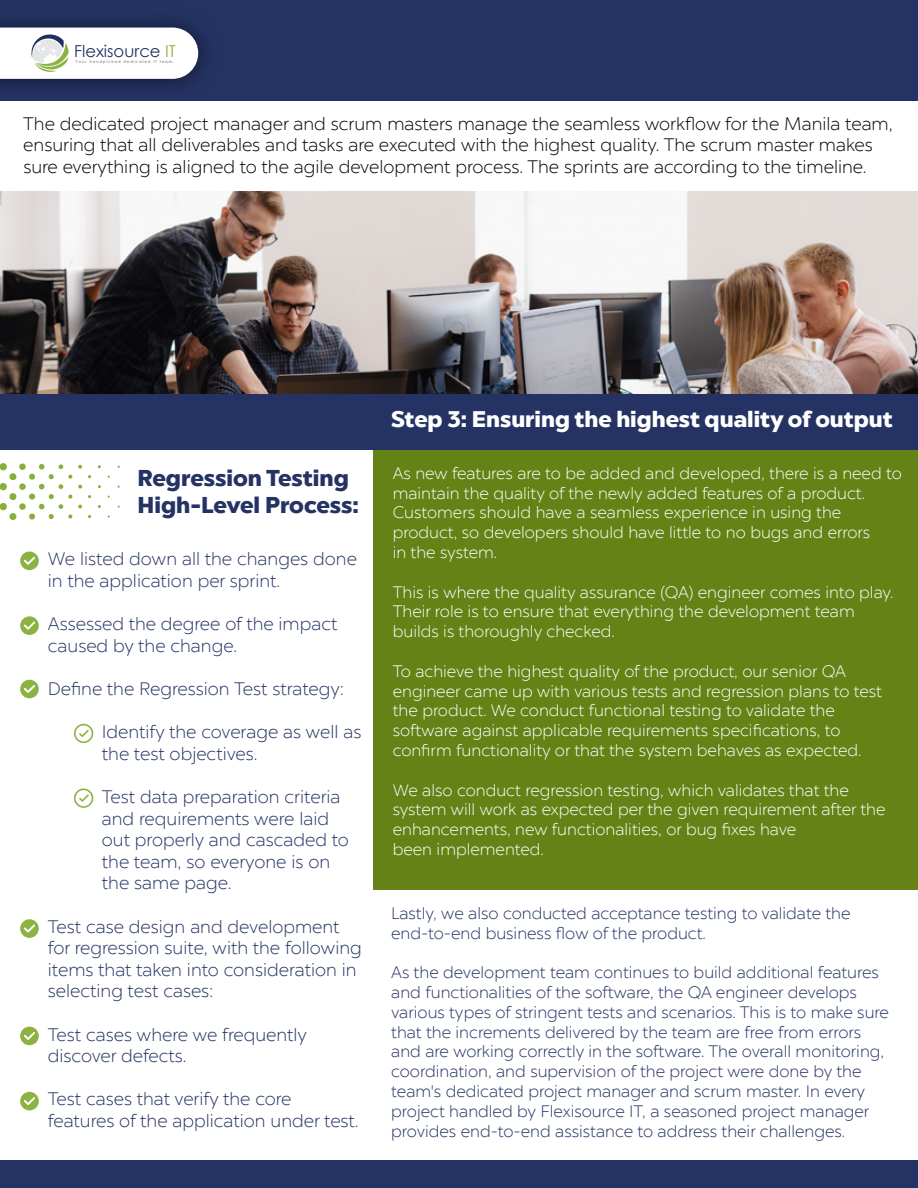
<style>
.page{position:relative;width:918px;height:1188px;background:#fff}
.page>*{position:absolute;margin:0;border:0;box-sizing:border-box;transform-origin:0 0}
.t1{font:900 22.8px/27.5px "Chronica Pro";color:#253364}
.t2{font:900 22.5px "Chronica Pro";color:#fff}
.t3{font:300 18px/21.6px "Chronica Pro";color:#253364}
.t4{font:300 18px/21.6px "Chronica Pro";color:#000}
.t5{font:300 16.5px/19.8px "Chronica Pro";color:#fff}
.t6{font:300 16.5px/19.8px "Chronica Pro";color:#253364}
.t7{font:16.5px "Century Gothic";color:#223360}
.t8{font:700 4.05px "Century Gothic";letter-spacing:.2em;color:#a0a09f}
.s1{color:#8cb341}
</style>
<div class="page">
<div style="left:373px;top:111px;width:545px;height:778px;background:#658216"></div>
<img style="left:0;top:191px;width:918px;height:203px">
<div style="left:0;top:394px;width:918px;height:55px;background:#253364"></div>
<div style="left:0;top:0;width:918px;height:104px;background:#253364"></div>
<img style="left:0;top:19px;width:206px;height:69px">
<svg style="left:0;top:28px;width:198px;height:51px;background:#f1f3f2"></svg>
<div style="left:0;top:463px;width:7px;height:7px;background:#88b037;border-radius:50%"></div>
<div style="left:0;top:503px;width:7px;height:7px;background:#88b037;border-radius:50%"></div>
<div style="left:0;top:483px;width:7px;height:7px;background:#88b037;border-radius:50%"></div>
<div style="left:9px;top:493px;width:7px;height:7px;background:#88b037;border-radius:50%"></div>
<div style="left:9px;top:513px;width:7px;height:7px;background:#88b037;border-radius:50%"></div>
<div style="left:9px;top:473px;width:7px;height:7px;background:#88b037;border-radius:50%"></div>
<div style="left:19px;top:463px;width:7px;height:7px;background:#88b037;border-radius:50%"></div>
<div style="left:19px;top:503px;width:7px;height:7px;background:#88b037;border-radius:50%"></div>
<div style="left:19px;top:483px;width:7px;height:7px;background:#88b037;border-radius:50%"></div>
<svg style="left:29px;top:464px;width:43px;height:56px"></svg>
<svg style="left:78px;top:485px;width:4px;height:4px"></svg>
<svg style="left:78px;top:465px;width:4px;height:4px"></svg>
<svg style="left:78px;top:505px;width:4px;height:3px"></svg>
<svg style="left:20px;top:552px;width:19px;height:18px"></svg>
<svg style="left:20px;top:616px;width:19px;height:19px"></svg>
<svg style="left:20px;top:680px;width:19px;height:18px"></svg>
<svg style="left:20px;top:919px;width:19px;height:19px"></svg>
<svg style="left:20px;top:1027px;width:19px;height:18px"></svg>
<svg style="left:20px;top:1092px;width:19px;height:18px"></svg>
<svg style="left:74px;top:724px;width:19px;height:19px"></svg>
<svg style="left:74px;top:788px;width:19px;height:20px"></svg>
<div style="left:0;top:1160px;width:918px;height:28px;background:#253364"></div>
<div style="left:0;top:101px;width:918px;height:90px;background:#fff"></div>
<p class="t7" style="left:74px;top:41px;width:103px">Flexisource <span class="s1">IT</span></p>
<p class="t8" style="left:76px;top:59px;width:100px">Your handpicked dedicated IT team.</p>
<p class="t4" style="left:23px;top:113px;width:871px">The dedicated project manager and scrum masters manage the seamless workflow for the Manila team, ensuring that all deliverables and tasks are executed with the highest quality. The scrum master makes sure everything is aligned to the agile development process. The sprints are according to the timeline.</p>
<h1 class="t1" style="left:138px;top:464px;width:223px">Regression Testing<br>High-Level Process:</h1>
<p class="t3" style="left:48px;top:548px;width:311px">We listed down all the changes done in the application per sprint.</p>
<p class="t3" style="left:48px;top:613px;width:291px">Assessed the degree of the impact caused by the change.</p>
<p class="t3" style="left:48px;top:678px;width:297px">Define the Regression Test strategy:</p>
<p class="t3" style="left:102px;top:721px;width:261px">Identify the coverage as well as the test objectives.</p>
<p class="t3" style="left:102px;top:786px;width:249px">Test data preparation criteria and requirements were laid out properly and cascaded to the team, so everyone is on the same page.</p>
<p class="t3" style="left:48px;top:916px;width:315px">Test case design and development for regression suite, with the following items that taken into consideration in selecting test cases:</p>
<p class="t3" style="left:48px;top:1024px;width:261px">Test cases where we frequently discover defects.</p>
<p class="t3" style="left:48px;top:1088px;width:312px">Test cases that verify the core features of the application under test.</p>
<h2 class="t2" style="left:391px;top:405px;width:503px">Step 3: Ensuring the highest quality of output</h2>
<p class="t5" style="left:393px;top:463px;width:511px">As new features are to be added and developed, there is a need to maintain the quality of the newly added features of a product.</p>
<p class="t5" style="left:393px;top:503px;width:479px">Customers should have a seamless experience in using the product, so developers should have little to no bugs and errors in the system.</p>
<p class="t5" style="left:393px;top:582px;width:502px">This is where the quality assurance (QA) engineer comes into play.<br>Their role is to ensure that everything the development team builds is thoroughly checked.</p>
<p class="t5" style="left:393px;top:661px;width:491px">To achieve the highest quality of the product, our senior QA engineer came up with various tests and regression plans to test the product. We conduct functional testing to validate the software against applicable requirements specifications, to confirm functionality or that the system behaves as expected.</p>
<p class="t5" style="left:393px;top:780px;width:494px">We also conduct regression testing, which validates that the system will work as expected per the given requirement after the enhancements, new functionalities, or bug fixes have<br>been implemented.</p>
<p class="t6" style="left:391px;top:903px;width:461px">Lastly, we also conducted acceptance testing to validate the end-to-end business flow of the product.</p>
<p class="t6" style="left:391px;top:963px;width:499px">As the development team continues to build additional features and functionalities of the software, the QA engineer develops various types of stringent tests and scenarios. This is to make sure that the increments delivered by the team are free from errors and are working correctly in the software. The overall monitoring, coordination, and supervision of the project were done by the team's dedicated project manager and scrum master. In every project handled by Flexisource IT, a seasoned project manager provides end-to-end assistance to address their challenges.</p>
</div>
